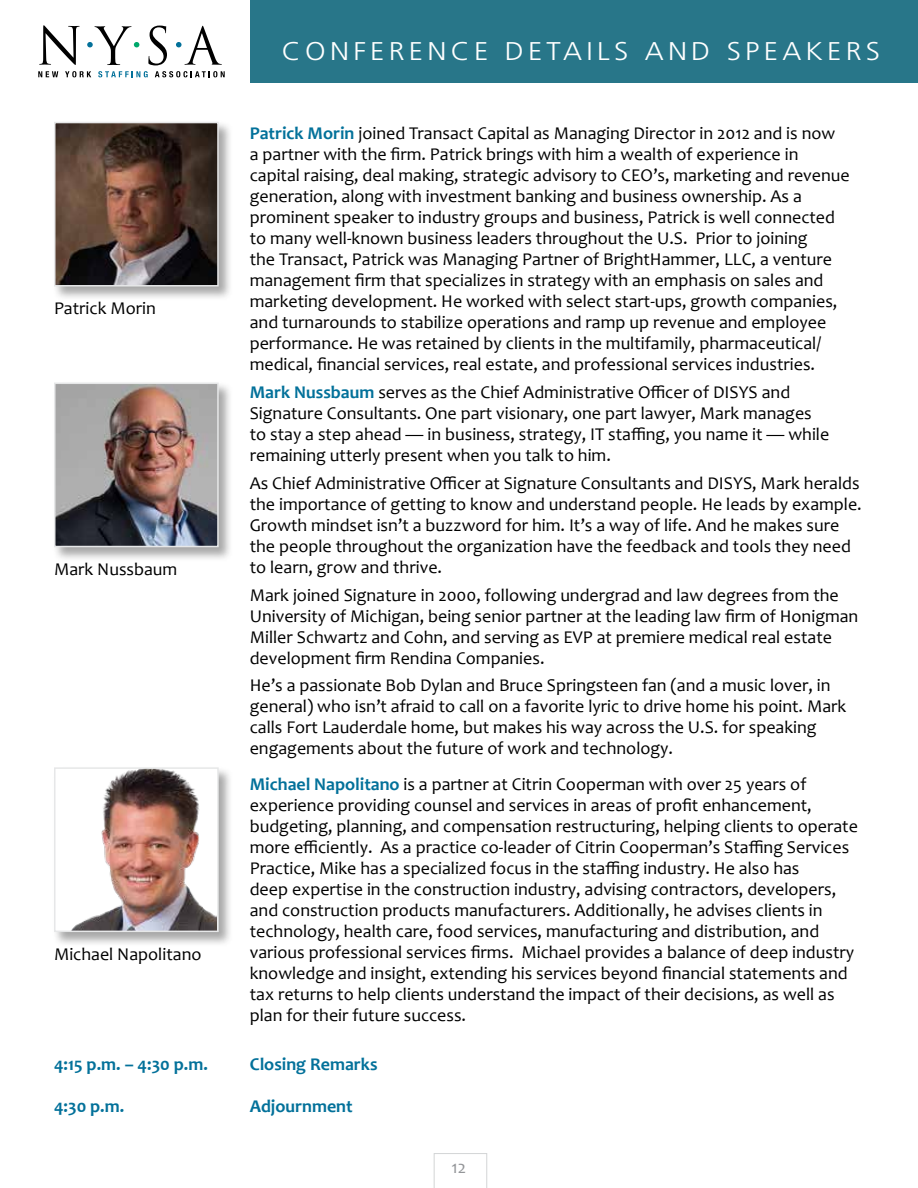
<style>
.page{position:relative;width:918px;height:1188px;background:#fff}
.page>*{position:absolute;margin:0;border:0;box-sizing:border-box;transform-origin:0 0}
.t1{font:300 25.65px "Frutiger";letter-spacing:.15em;color:#fff;scale:1.11 1}
.t2{font:18px/21px "Candara";color:#000}
.t3{font:700 18px "Candara";color:#03719a}
.t4{font:18px "Candara";color:#939598}
.s1{font-weight:700;color:#03719a}
</style>
<div class="page">
<div style="left:250px;top:0;width:668px;height:83px;background:#287689"></div>
<svg style="left:39px;top:25px;width:41px;height:40px"></svg>
<svg style="left:148px;top:26px;width:19px;height:39px"></svg>
<svg style="left:87px;top:26px;width:52px;height:39px"></svg>
<svg style="left:176px;top:26px;width:46px;height:39px"></svg>
<svg style="left:38px;top:71px;width:20px;height:6px"></svg>
<svg style="left:65px;top:71px;width:26px;height:6px"></svg>
<svg style="left:98px;top:71px;width:50px;height:6px"></svg>
<svg style="left:155px;top:71px;width:70px;height:6px"></svg>
<svg style="left:434px;top:1153px;width:53px;height:35px"></svg>
<div style="left:52px;top:120px;width:181px;height:181px;background:#000;opacity:.35"></div>
<img style="left:57px;top:125px;width:159px;height:159px">
<div style="left:54px;top:122px;width:165px;height:165px;border:2px solid #e6e7e8"></div>
<div style="left:52px;top:381px;width:181px;height:181px;background:#000;opacity:.35"></div>
<img style="left:57px;top:386px;width:159px;height:158px">
<div style="left:54px;top:383px;width:165px;height:164px;border:2px solid #e6e7e8"></div>
<div style="left:52px;top:766px;width:181px;height:181px;background:#000;opacity:.35"></div>
<img style="left:58px;top:770px;width:158px;height:159px">
<div style="left:54px;top:767px;width:165px;height:165px;border:2px solid #e6e7e8"></div>
<p class="t2" style="left:54px;top:298px;width:103px">Patrick Morin</p>
<p class="t2" style="left:54px;top:559px;width:125px">Mark Nussbaum</p>
<p class="t2" style="left:54px;top:944px;width:149px">Michael Napolitano</p>
<h1 class="t1" style="left:282px;top:36px;width:540px">CONFERENCE DETAILS AND SPEAKERS</h1>
<p class="t2" style="left:250px;top:122px;width:602px"><span class="s1">Patrick Morin</span> joined Transact Capital as Managing Director in 2012 and is now<br>a partner with the firm. Patrick brings with him a wealth of experience in capital raising, deal making, strategic advisory to CEO’s, marketing and revenue generation, along with investment banking and business ownership. As a prominent speaker to industry groups and business, Patrick is well connected to many well-known business leaders throughout the U.S. Prior to joining<br>the Transact, Patrick was Managing Partner of BrightHammer, LLC, a venture management firm that specializes in strategy with an emphasis on sales and marketing development. He worked with select start-ups, growth companies, and turnarounds to stabilize operations and ramp up revenue and employee performance. He was retained by clients in the multifamily, pharmaceutical/ medical, financial services, real estate, and professional services industries.</p>
<p class="t2" style="left:250px;top:382px;width:581px"><span class="s1">Mark Nussbaum</span> serves as the Chief Administrative Officer of DISYS and Signature Consultants. One part visionary, one part lawyer, Mark manages to stay a step ahead — in business, strategy, IT staffing, you name it — while remaining utterly present when you talk to him.</p>
<p class="t2" style="left:250px;top:473px;width:614px">As Chief Administrative Officer at Signature Consultants and DISYS, Mark heralds the importance of getting to know and understand people. He leads by example.<br>Growth mindset isn’t a buzzword for him. It’s a way of life. And he makes sure the people throughout the organization have the feedback and tools they need to learn, grow and thrive.</p>
<p class="t2" style="left:250px;top:584px;width:610px">Mark joined Signature in 2000, following undergrad and law degrees from the University of Michigan, being senior partner at the leading law firm of Honigman Miller Schwartz and Cohn, and serving as EVP at premiere medical real estate development firm Rendina Companies.</p>
<p class="t2" style="left:250px;top:675px;width:598px">He’s a passionate Bob Dylan and Bruce Springsteen fan (and a music lover, in general) who isn’t afraid to call on a favorite lyric to drive home his point. Mark calls Fort Lauderdale home, but makes his way across the U.S. for speaking engagements about the future of work and technology.</p>
<p class="t2" style="left:250px;top:773px;width:610px"><span class="s1">Michael Napolitano</span> is a partner at Citrin Cooperman with over 25 years of experience providing counsel and services in areas of profit enhancement, budgeting, planning, and compensation restructuring, helping clients to operate more efficiently. As a practice co-leader of Citrin Cooperman’s Staffing Services Practice, Mike has a specialized focus in the staffing industry. He also has<br>deep expertise in the construction industry, advising contractors, developers, and construction products manufacturers. Additionally, he advises clients in technology, health care, food services, manufacturing and distribution, and various professional services firms. Michael provides a balance of deep industry knowledge and insight, extending his services beyond financial statements and tax returns to help clients understand the impact of their decisions, as well as plan for their future success.</p>
<p class="t3" style="left:54px;top:1053px;width:155px">4:15 p.m. – 4:30 p.m.</p>
<p class="t3" style="left:250px;top:1053px;width:129px">Closing Remarks</p>
<p class="t3" style="left:54px;top:1095px;width:72px">4:30 p.m.</p>
<p class="t3" style="left:250px;top:1095px;width:104px">Adjournment</p>
<p class="t4" style="left:451px;top:1157px;width:16px">12</p>
</div>
